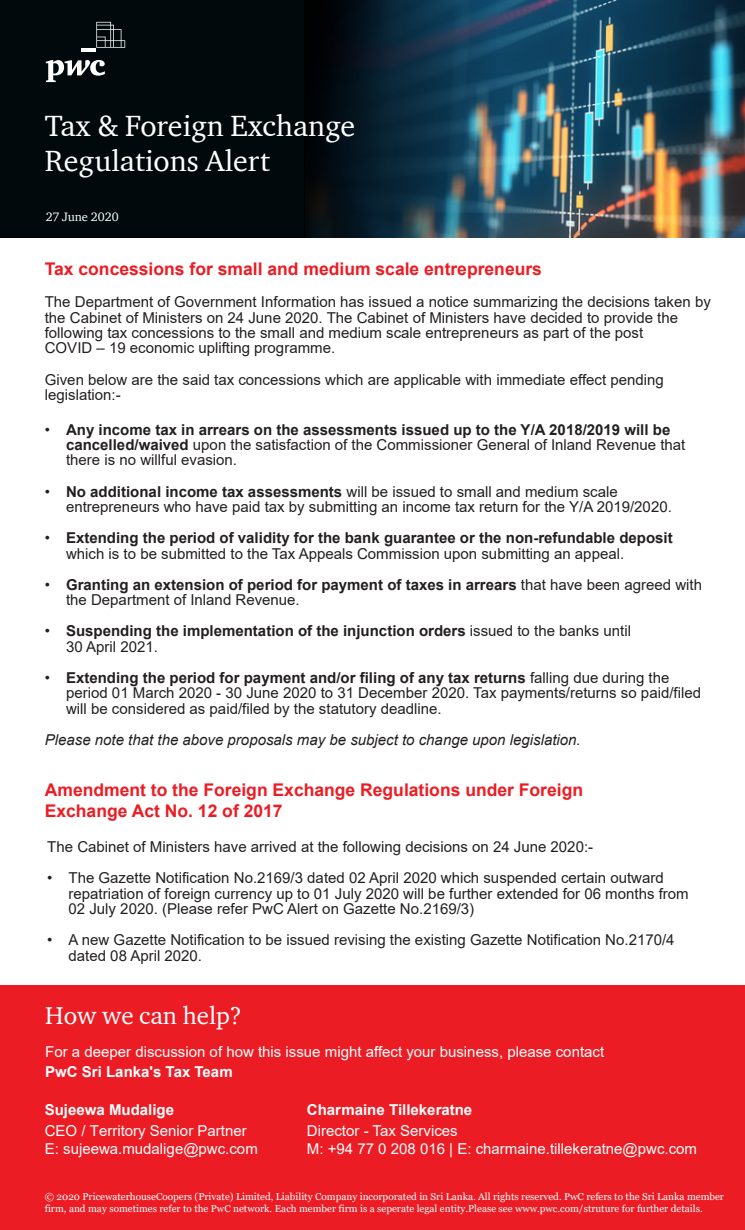
<style>
.page{position:relative;width:745px;height:1230px;background:#fff}
.page>*{position:absolute;margin:0;border:0;box-sizing:border-box;transform-origin:0 0}
.t1{font:30px/35.2px "ITC Charter Com";color:#fff}
.t2{font:25px "ITC Charter Com";color:#fff}
.t3{font:700 17.5px/21px "Arial";color:#ec1c24}
.t4{font:15px/15.5px "Arial";color:#231f20}
.t5{font:700 15px/15.5px "Arial";color:#231f20}
.t6{font:15px/18px "Arial";color:#fff}
.t7{font:italic 15px "Arial";color:#231f20}
.t8{font:700 15px "Arial";color:#fff}
.t9{font:12.5px "ITC Charter Com";color:#fff}
.t10{font:10px/12px "Georgia";color:#fff}
.s1{font-weight:700}
.s2{font-weight:400}
</style>
<div class="page">
<div style="left:0;top:986px;width:744px;height:244px;background:#ec1c24"></div>
<img style="left:496px;top:0;width:248px;height:238px">
<div style="left:0;top:0;width:304px;height:238px;background:#01090c"></div>
<svg style="left:304px;top:0;width:192px;height:238px;background:#132c3b"></svg>
<svg style="left:46px;top:60px;width:59px;height:22px"></svg>
<hr style="left:81px;top:48px;width:15px;height:3px;background:#fff">
<svg style="left:96px;top:22px;width:29px;height:26px"></svg>
<h1 class="t1" style="left:45px;top:108px;width:312px">Tax &amp; Foreign Exchange<br>Regulations Alert</h1>
<p class="t9" style="left:46px;top:209px;width:74px">27 June 2020</p>
<p class="t3" style="left:45px;top:259px;width:498px">Tax concessions for small and medium scale entrepreneurs</p>
<p class="t4" style="left:45px;top:294px;width:667px">The Department of Government Information has issued a notice summarizing the decisions taken by the Cabinet of Ministers on 24 June 2020. The Cabinet of Ministers have decided to provide the following tax concessions to the small and medium scale entrepreneurs as part of the post<br>COVID – 19 economic uplifting programme.</p>
<p class="t4" style="left:45px;top:371px;width:620px">Given below are the said tax concessions which are applicable with immediate effect pending legislation:-</p>
<p class="t4" style="left:66px;top:421px;width:620px;text-indent:-21px">• <span class="s1">Any income tax in arrears on the assessments issued up to the Y/A 2018/2019 will be cancelled/waived</span> upon the satisfaction of the Commissioner General of Inland Revenue that there is no willful evasion.</p>
<p class="t4" style="left:66px;top:483px;width:607px;text-indent:-21px">• <span class="s1">No additional income tax assessments</span> will be issued to small and medium scale entrepreneurs who have paid tax by submitting an income tax return for the Y/A 2019/2020.</p>
<p class="t5" style="left:66px;top:530px;width:607px;text-indent:-21px"><span class="s2">•</span> Extending the period of validity for the bank guarantee or the non-refundable deposit <span class="s2">which is to be submitted to the Tax Appeals Commission upon submitting an appeal.</span></p>
<p class="t5" style="left:66px;top:577px;width:637px;text-indent:-21px"><span class="s2">•</span> Granting an extension of period for payment of taxes in arrears <span class="s2">that have been agreed with the Department of Inland Revenue.</span></p>
<p class="t5" style="left:66px;top:623px;width:566px;text-indent:-21px"><span class="s2">•</span> Suspending the implementation of the injunction orders <span class="s2">issued to the banks until<br>30 April 2021.</span></p>
<p class="t4" style="left:66px;top:669px;width:636px;text-indent:-21px">• <span class="s1">Extending the period for payment and/or filing of any tax returns</span> falling due during the period 01 March 2020 - 30 June 2020 to 31 December 2020. Tax payments/returns so paid/filed will be considered as paid/filed by the statutory deadline.</p>
<p class="t7" style="left:45px;top:729px;width:537px">Please note that the above proposals may be subject to change upon legislation.</p>
<p class="t3" style="left:45px;top:780px;width:539px">Amendment to the Foreign Exchange Regulations under Foreign<br>Exchange Act No. 12 of 2017</p>
<p class="t4" style="left:47px;top:839px;width:547px">The Cabinet of Ministers have arrived at the following decisions on 24 June 2020:-</p>
<p class="t4" style="left:68px;top:870px;width:621px;text-indent:-21px">• The Gazette Notification No.2169/3 dated 02 April 2020 which suspended certain outward repatriation of foreign currency up to 01 July 2020 will be further extended for 06 months from<br>02 July 2020. (Please refer PwC Alert on Gazette No.2169/3)</p>
<p class="t4" style="left:68px;top:932px;width:607px;text-indent:-21px">• A new Gazette Notification to be issued revising the existing Gazette Notification No.2170/4 dated 08 April 2020.</p>
<h2 class="t2" style="left:45px;top:1000px;width:198px">How we can help?</h2>
<p class="t6" style="left:45px;top:1042px;width:560px">For a deeper discussion of how this issue might affect your business, please contact</p>
<p class="t8" style="left:45px;top:1061px;width:189px">PwC Sri Lanka's Tax Team</p>
<p class="t8" style="left:45px;top:1099px;width:131px">Sujeewa Mudalige</p>
<p class="t6" style="left:45px;top:1122px;width:214px">CEO / Territory Senior Partner<br>E: sujeewa.mudalige@pwc.com</p>
<p class="t8" style="left:307px;top:1099px;width:167px">Charmaine Tillekeratne</p>
<p class="t6" style="left:307px;top:1122px;width:391px">Director - Tax Services<br>M: +94 77 0 208 016 | E: charmaine.tillekeratne@pwc.com</p>
<p class="t10" style="left:45px;top:1190px;width:680px">© 2020 PricewaterhouseCoopers (Private) Limited, Liability Company incorporated in Sri Lanka. All rights reserved. PwC refers to the Sri Lanka member firm, and may sometimes refer to the PwC network. Each member firm is a seperate legal entity.Please see www.pwc.com/struture for further details.</p>
</div>
